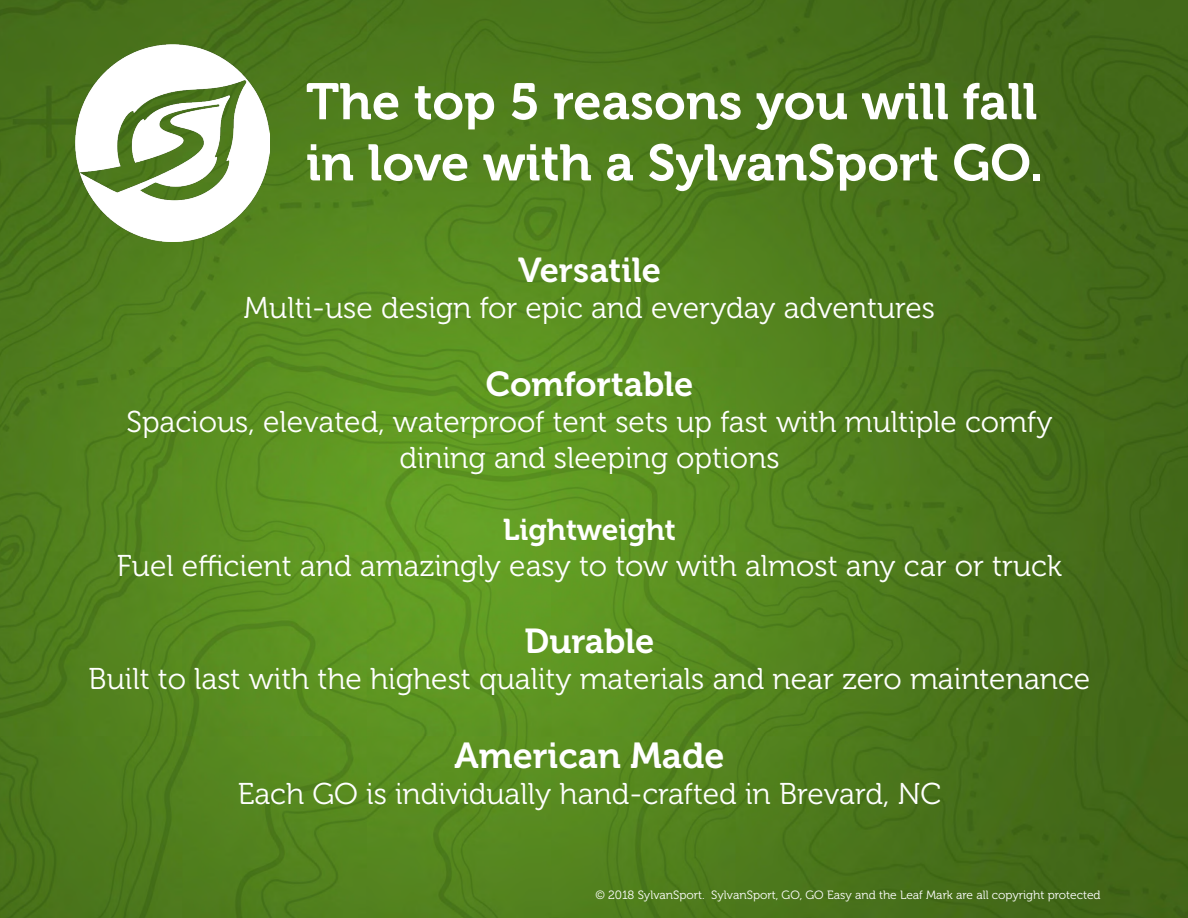
<style>
.page{position:relative;width:1188px;height:918px;background:#fff}
.page>*{position:absolute;margin:0;border:0;box-sizing:border-box;transform-origin:0 0}
.copyright{font:51px/61.2px "Museo 700";color:#fff}
.copyright-2{font:36px "Museo 700";color:#fff}
.copyright-3{font:34.5px "Museo 700";color:#fff}
.copyright-4{font:30px "Museo 300";color:#fff}
.copyright-5{font:30px "Museo 700";color:#fff}
.t1{font:12px "Museo 300";color:#fff}
</style>
<div class="page">
<img style="left:0;top:0;width:1188px;height:918px">
<img style="left:75px;top:45px;width:195px;height:196px">
<p class="copyright" style="left:306px;top:72px;width:739px">The top 5 reasons you will fall in love with a SylvanSport GO.</p>
<p class="copyright-3" style="left:518px;top:251px;width:145px">Versatile</p>
<p class="copyright-4" style="left:244px;top:292px;width:693px">Multi-use design for epic and everyday adventures</p>
<p class="copyright-3" style="left:486px;top:365px;width:209px">Comfortable</p>
<p class="copyright-4" style="left:126px;top:405px;width:928px">Spacious, elevated, waterproof tent sets up fast with multiple comfy</p>
<p class="copyright-4" style="left:399px;top:441px;width:382px">dining and sleeping options</p>
<p class="copyright-5" style="left:503px;top:513px;width:175px">Lightweight</p>
<p class="copyright-4" style="left:117px;top:549px;width:946px">Fuel efficient and amazingly easy to tow with almost any car or truck</p>
<p class="copyright-3" style="left:525px;top:622px;width:131px">Durable</p>
<p class="copyright-4" style="left:89px;top:663px;width:1003px">Built to last with the highest quality materials and near zero maintenance</p>
<p class="copyright-2" style="left:455px;top:736px;width:271px">American Made</p>
<p class="copyright-4" style="left:238px;top:778px;width:705px">Each GO is individually hand-crafted in Brevard, NC</p>
<p class="t1" style="left:596px;top:888px;width:507px">© 2018 SylvanSport. SylvanSport, GO, GO Easy and the Leaf Mark are all copyright protected</p>
</div>
